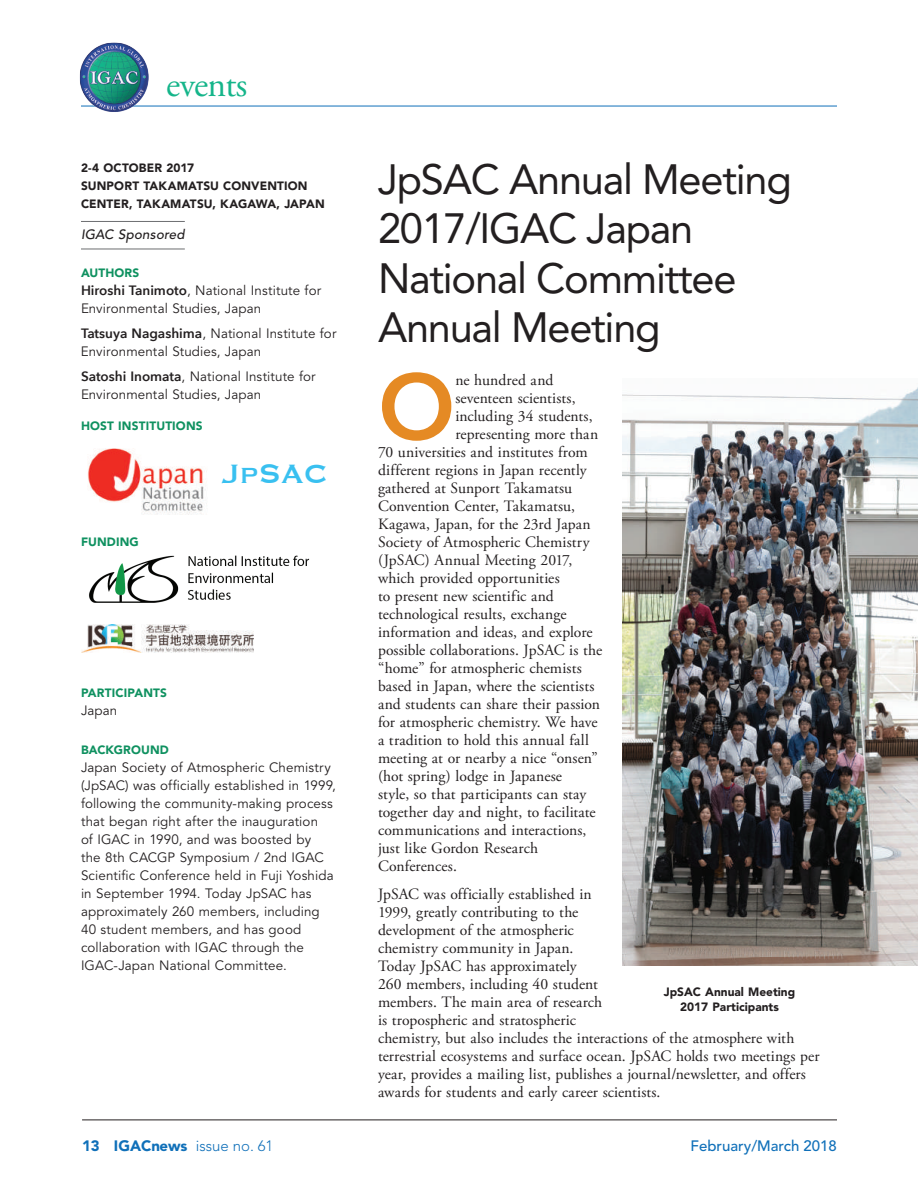
<style>
.page{position:relative;width:918px;height:1188px;background:#fff}
.page>*{position:absolute;margin:0;border:0;box-sizing:border-box;transform-origin:0 0}
.t1{font:600 91.95px "Avenir Next";color:#e58a24}
.t2{font:42px/49.5px "Avenir";letter-spacing:-.03em;color:#231f20}
.t3{font:36px "Adobe Garamond Pro";letter-spacing:-.02em;color:#15b58a}
.t4{font:34.5px "Copperplate";color:#39c0f0}
.t5{font:15.75px/18px "Adobe Garamond Pro";letter-spacing:.005em;color:#231f20}
.t6{font:900 15px "Avenir";color:#1070b9}
.t7{font:500 15px "Avenir";color:#1070b9}
.t8{font:13.5px/18px "Avenir";letter-spacing:.01em;color:#231f20}
.t9{font:italic 500 13.5px "Avenir";letter-spacing:.015em;color:#231f20}
.t10{font:900 12px/18px "Avenir";color:#231f20;text-align:center}
.t11{font:900 12px "Avenir";letter-spacing:.015em;color:#0f9160}
.s1{font-family:"Avenir Next";font-weight:600}
.s2{font-weight:300}
</style>
<div class="page">
<hr style="left:82px;top:1120px;width:755px;height:1px;background:#231f20">
<hr style="left:81px;top:106px;width:756px;height:1px;background:#1070b9">
<img style="left:80px;top:43px;width:69px;height:69px">
<hr style="left:81px;top:221px;width:104px;height:1px;background:#6c6d70">
<hr style="left:81px;top:249px;width:104px;height:1px;background:#6c6d70">
<img style="left:87px;top:448px;width:120px;height:67px">
<img style="left:89px;top:555px;width:221px;height:48px">
<img style="left:81px;top:625px;width:173px;height:27px">
<img style="left:622px;top:387px;width:296px;height:579px">
<h3 class="t3" style="left:166px;top:63px;width:83px">events</h3>
<p class="t10" style="left:81px;top:158px;width:245px;text-align:left">2-4 OCTOBER 2017<br>SUNPORT TAKAMATSU CONVENTION<br>CENTER, TAKAMATSU, KAGAWA, JAPAN</p>
<p class="t9" style="left:81px;top:227px;width:105px">IGAC Sponsored</p>
<p class="t11" style="left:81px;top:266px;width:60px">AUTHORS</p>
<p class="t8" style="left:81px;top:282px;width:242px"><span class="s1">Hiroshi Tanimoto</span>, National Institute for<br>Environmental Studies, Japan</p>
<p class="t8" style="left:81px;top:325px;width:257px"><span class="s1">Tatsuya Nagashima</span>, National Institute for<br>Environmental Studies, Japan</p>
<p class="t8" style="left:81px;top:367px;width:236px"><span class="s1">Satoshi Inomata</span>, National Institute for<br>Environmental Studies, Japan</p>
<p class="t11" style="left:81px;top:419px;width:123px">HOST INSTITUTIONS</p>
<h3 class="t4" style="left:222px;top:451px;width:108px">JpSAC</h3>
<p class="t11" style="left:81px;top:534px;width:59px">FUNDING</p>
<p class="t11" style="left:81px;top:686px;width:88px">PARTICIPANTS</p>
<p class="t8" style="left:81px;top:702px;width:38px">Japan</p>
<p class="t11" style="left:81px;top:742px;width:89px">BACKGROUND</p>
<p class="t8" style="left:81px;top:758px;width:256px">Japan Society of Atmospheric Chemistry (JpSAC) was officially established in 1999, following the community-making process that began right after the inauguration<br>of IGAC in 1990, and was boosted by<br>the 8th CACGP Symposium / 2nd IGAC Scientific Conference held in Fuji Yoshida in September 1994. Today JpSAC has approximately 260 members, including 40 student members, and has good collaboration with IGAC through the IGAC-Japan National Committee.</p>
<h2 class="t2" style="left:378px;top:155px;width:415px">JpSAC Annual Meeting<br>2017/IGAC Japan<br>National Committee<br>Annual Meeting</h2>
<h1 class="t1" style="left:378px;top:328px;width:79px">O</h1>
<p class="t5" style="left:455px;top:372px;width:100px">ne hundred and</p>
<p class="t5" style="left:455px;top:390px;width:122px">seventeen scientists,</p>
<p class="t5" style="left:455px;top:408px;width:139px">including 34 students,</p>
<p class="t5" style="left:455px;top:426px;width:144px">representing more than</p>
<p class="t5" style="left:378px;top:444px;width:211px">70 universities and institutes from</p>
<p class="t5" style="left:378px;top:462px;width:210px">different regions in Japan recently</p>
<p class="t5" style="left:378px;top:480px;width:196px">gathered at Sunport Takamatsu</p>
<p class="t5" style="left:378px;top:498px;width:199px">Convention Center, Takamatsu,</p>
<p class="t5" style="left:378px;top:516px;width:214px">Kagawa, Japan, for the 23rd Japan</p>
<p class="t5" style="left:378px;top:534px;width:213px">Society of Atmospheric Chemistry</p>
<p class="t5" style="left:378px;top:552px;width:196px">(JpSAC) Annual Meeting 2017,</p>
<p class="t5" style="left:378px;top:570px;width:183px">which provided opportunities</p>
<p class="t5" style="left:378px;top:588px;width:177px">to present new scientific and</p>
<p class="t5" style="left:378px;top:606px;width:190px">technological results, exchange</p>
<p class="t5" style="left:378px;top:624px;width:216px">information and ideas, and explore</p>
<p class="t5" style="left:378px;top:642px;width:226px">possible collaborations. JpSAC is the</p>
<p class="t5" style="left:378px;top:660px;width:205px">“home” for atmospheric chemists</p>
<p class="t5" style="left:378px;top:678px;width:218px">based in Japan, where the scientists</p>
<p class="t5" style="left:378px;top:696px;width:224px">and students can share their passion</p>
<p class="t5" style="left:378px;top:714px;width:221px">for atmospheric chemistry. We have</p>
<p class="t5" style="left:378px;top:732px;width:212px">a tradition to hold this annual fall</p>
<p class="t5" style="left:378px;top:750px;width:221px">meeting at or nearby a nice “onsen”</p>
<p class="t5" style="left:378px;top:768px;width:186px">(hot spring) lodge in Japanese</p>
<p class="t5" style="left:378px;top:786px;width:210px">style, so that participants can stay</p>
<p class="t5" style="left:378px;top:804px;width:219px">together day and night, to facilitate</p>
<p class="t5" style="left:378px;top:822px;width:210px">communications and interactions,</p>
<p class="t5" style="left:378px;top:840px;width:162px">just like Gordon Research</p>
<p class="t5" style="left:378px;top:858px;width:80px">Conferences.</p>
<p class="t5" style="left:378px;top:885px;width:443px">JpSAC was officially established in<br>1999, greatly contributing to the<br>development of the atmospheric<br>chemistry community in Japan.<br>Today JpSAC has approximately<br>260 members, including 40 student<br>members. The main area of research<br>is tropospheric and stratospheric<br>chemistry, but also includes the interactions of the atmosphere with terrestrial ecosystems and surface ocean. JpSAC holds two meetings per year, provides a mailing list, publishes a journal/newsletter, and offers awards for students and early career scientists.</p>
<p class="t10" style="left:664px;top:984px;width:133px;line-height:15px">JpSAC Annual Meeting<br>2017 Participants</p>
<p class="t6" style="left:82px;top:1136px;width:193px">13 IGACnews <span class="s2">issue no. 61</span></p>
<p class="t7" style="left:691px;top:1137px;width:148px">February/March 2018</p>
</div>
